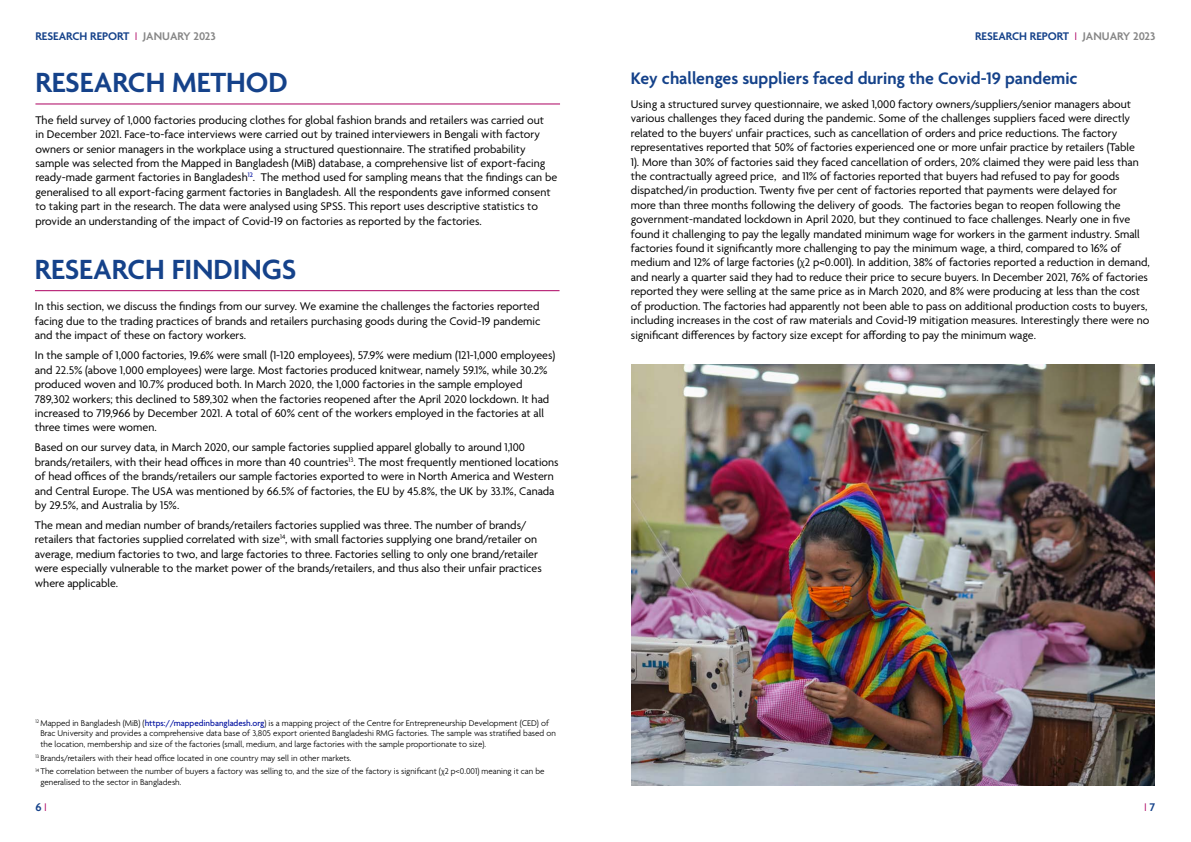
<style>
.page{position:relative;width:1191px;height:842px;background:#fff}
.page>*{position:absolute;margin:0;border:0;box-sizing:border-box;transform-origin:0 0}
.Main_Section_Header{font:600 30px "Agenda";color:#15428a}
.Sub_Section_Header{font:600 18px "Agenda";color:#15428a}
.Body_Text__After_Sub{font:12px/14.4px "Agenda";color:#000}
.Body_Text__After_Hea{font:12px/14.4px "Agenda";color:#000}
.Body_Text{font:12px/14.4px "Agenda";color:#000}
.t1{font:600 12px "Agenda";color:#15428a}
.t2{font:300 12px "Agenda";color:#ad0061}
.Superscript_Explanat{font:300 9px/10.8px "Agenda";color:#000}
.s1{font-weight:300;color:#ad0061}
.s2{color:#878787}
.s3{font-weight:500;color:#00109f}
.s4{font-family:"Calibri"}
.s5{font-family:"Calibri";font-weight:300}
.s6{font-weight:600;color:#15428a}
</style>
<div class="page">
<hr style="left:35px;top:103px;width:525px;height:1px;background:#ad0061">
<hr style="left:35px;top:290px;width:524px;height:1px;background:#ad0061">
<img style="left:631px;top:364px;width:523px;height:421px">
<p class="t1" style="left:35px;top:29px;width:182px">RESEARCH REPORT <span class="s1">I</span> <span class="s2">JANUARY 2023</span></p>
<p class="t1" style="left:975px;top:29px;width:182px">RESEARCH REPORT <span class="s1">I</span> <span class="s2">JANUARY 2023</span></p>
<h1 class="Main_Section_Header" style="left:35px;top:67px;width:254px">RESEARCH METHOD</h1>
<p class="Body_Text" style="left:35px;top:113px;width:523px">The field survey of 1,000 factories producing clothes for global fashion brands and retailers was carried out<br>in December 2021. Face-to-face interviews were carried out by trained interviewers in Bengali with factory owners or senior managers in the workplace using a structured questionnaire. The stratified probability sample was selected from the Mapped in Bangladesh (MiB) database, a comprehensive list of export-facing ready-made garment factories in Bangladesh<sup>12</sup>. The method used for sampling means that the findings can be generalised to all export-facing garment factories in Bangladesh. All the respondents gave informed consent to taking part in the research. The data were analysed using SPSS. This report uses descriptive statistics to provide an understanding of the impact of Covid-19 on factories as reported by the factories.</p>
<h1 class="Main_Section_Header" style="left:35px;top:253px;width:263px">RESEARCH FINDINGS</h1>
<p class="Body_Text" style="left:35px;top:300px;width:507px;text-align:justify">In this section, we discuss the findings from our survey. We examine the challenges the factories reported facing due to the trading practices of brands and retailers purchasing goods during the Covid-19 pandemic and the impact of these on factory workers.</p>
<p class="Body_Text__After_Hea" style="left:35px;top:349px;width:522px">In the sample of 1,000 factories, 19.6% were small (1-120 employees), 57.9% were medium (121-1,000 employees) and 22.5% (above 1,000 employees) were large. Most factories produced knitwear, namely 59.1%, while 30.2% produced woven and 10.7% produced both. In March 2020, the 1,000 factories in the sample employed 789,302 workers; this declined to 589,302 when the factories reopened after the April 2020 lockdown. It had increased to 719,966 by December 2021. A total of 60% cent of the workers employed in the factories at all three times were women.</p>
<p class="Body_Text__After_Hea" style="left:35px;top:441px;width:525px">Based on our survey data, in March 2020, our sample factories supplied apparel globally to around 1,100 brands/retailers, with their head offices in more than 40 countries<sup>13</sup>. The most frequently mentioned locations of head offices of the brands/retailers our sample factories exported to were in North America and Western and Central Europe. The USA was mentioned by 66.5% of factories, the EU by 45.8%, the UK by 33.1%, Canada by 29.5%, and Australia by 15%.</p>
<p class="Body_Text__After_Hea" style="left:35px;top:519px;width:508px">The mean and median number of brands/retailers factories supplied was three. The number of brands/ retailers that factories supplied correlated with size<sup>14</sup>, with small factories supplying one brand/retailer on average, medium factories to two, and large factories to three. Factories selling to only one brand/retailer were especially vulnerable to the market power of the brands/retailers, and thus also their unfair practices where applicable.</p>
<p class="Superscript_Explanat" style="left:40px;top:718px;width:517px;text-indent:-5px"><sup>12</sup> Mapped in Bangladesh (MiB) (<span class="s3">https://mappedinbangladesh.org</span>) is a mapping project of the Centre for Entrepreneurship Development (CED) of<br>Brac University and provides a comprehensive data base of 3,805 export oriented Bangladeshi RMG factories. The sample was stratified based on the location, membership and size of the factories (small, medium, and large factories with the sample proportionate to size).</p>
<p class="Superscript_Explanat" style="left:35px;top:753px;width:318px"><sup>13</sup> Brands/retailers with their head office located in one country may sell in other markets.</p>
<p class="Superscript_Explanat" style="left:40px;top:767px;width:505px;text-indent:-5px"><sup>14</sup> The correlation between the number of buyers a factory was selling to, and the size of the factory is significant (<span class="s4">χ</span>2 p&lt;0.001) meaning it can be generalised to the sector in Bangladesh.</p>
<h2 class="Sub_Section_Header" style="left:631px;top:68px;width:448px">Key challenges suppliers faced during the Covid-19 pandemic</h2>
<p class="Body_Text__After_Sub" style="left:631px;top:98px;width:520px">Using a structured survey questionnaire, we asked 1,000 factory owners/suppliers/senior managers about various challenges they faced during the pandemic. Some of the challenges suppliers faced were directly related to the buyers' unfair practices, such as cancellation of orders and price reductions. The factory representatives reported that 50% of factories experienced one or more unfair practice by retailers (Table<br>1). More than 30% of factories said they faced cancellation of orders, 20% claimed they were paid less than the contractually agreed price, and 11% of factories reported that buyers had refused to pay for goods dispatched/in production. Twenty five per cent of factories reported that payments were delayed for<br>more than three months following the delivery of goods. The factories began to reopen following the government-mandated lockdown in April 2020, but they continued to face challenges. Nearly one in five found it challenging to pay the legally mandated minimum wage for workers in the garment industry. Small factories found it significantly more challenging to pay the minimum wage, a third, compared to 16% of medium and 12% of large factories (<span class="s5">χ</span>2 p&lt;0.001). In addition, 38% of factories reported a reduction in demand, and nearly a quarter said they had to reduce their price to secure buyers. In December 2021, 76% of factories reported they were selling at the same price as in March 2020, and 8% were producing at less than the cost of production. The factories had apparently not been able to pass on additional production costs to buyers, including increases in the cost of raw materials and Covid-19 mitigation measures. Interestingly there were no significant differences by factory size except for affording to pay the minimum wage.</p>
<p class="t1" style="left:35px;top:800px;width:13px">6 <span class="s1">I</span></p>
<p class="t2" style="left:1144px;top:800px;width:13px">I <span class="s6">7</span></p>
</div>
